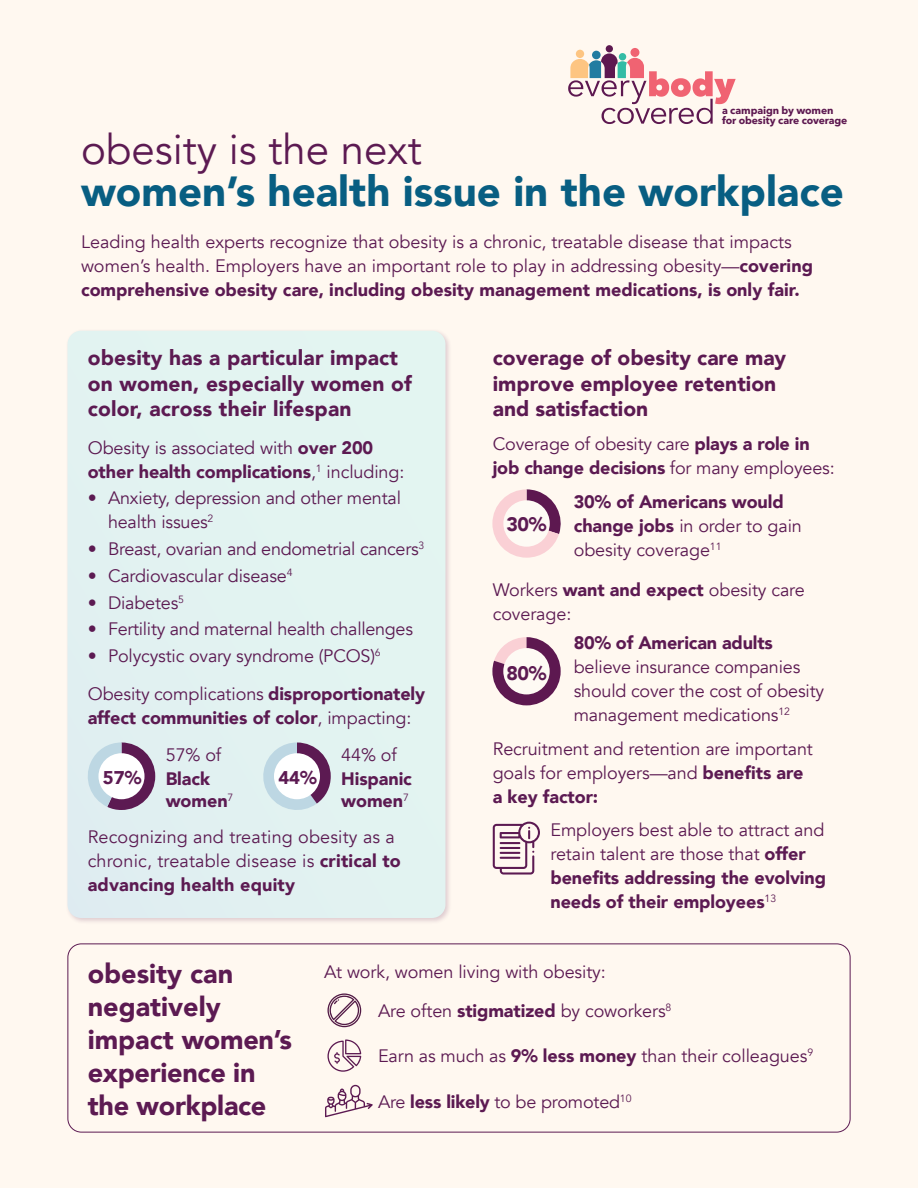
<style>
.page{position:relative;width:918px;height:1188px;background:#fff8f0}
.page>*{position:absolute;margin:0;border:0;box-sizing:border-box;transform-origin:0 0}
.t1{font:900 42px/42px "Avenir";color:#085e82}
.t2{font:900 27px/33px "Avenir";letter-spacing:-.01em;color:#5c1a52}
.t3{font:900 21px/25.5px "Avenir";letter-spacing:.01em;color:#5c1a52}
.body{font:900 19.5px "Avenir";color:#5c1a52}
.t4{font:900 18.45px "Avenir";color:#5c1a52}
.body-2{font:18px/24px "Avenir";letter-spacing:-.005em;color:#5c1a52}
.body-3{font:900 18px/24px "Avenir";letter-spacing:-.005em;color:#5c1a52}
.t5{font:700 10.35px/10.4px "Avenir Next";letter-spacing:-.01em;color:#5d1850}
.s1{font-weight:400;color:#5c1a52}
.s2{font-weight:900}
.s3{font-weight:400}
</style>
<div class="page">
<div style="left:65px;top:328px;width:387px;height:597px;background:#5c1a52;opacity:.2"></div>
<div style="left:68px;top:331px;width:378px;height:587px;background:#e2f3f1"></div>
<div style="left:592px;top:51px;width:9px;height:8px;background:#227ca1;border-radius:50%"></div>
<div style="left:630px;top:48px;width:9px;height:9px;background:#f06372;border-radius:50%"></div>
<div style="left:576px;top:50px;width:8px;height:8px;background:#fdc582;border-radius:50%"></div>
<svg style="left:568px;top:53px;width:168px;height:71px"></svg>
<div style="left:619px;top:53px;width:7px;height:7px;background:#33bca5;border-radius:50%"></div>
<div style="left:606px;top:45px;width:7px;height:7px;background:#5d1850;border-radius:50%"></div>
<svg style="left:83px;top:742px;width:72px;height:68px;background:#aba2b8"></svg>
<div style="left:98px;top:753px;width:47px;height:46px;background:#fff;border-radius:50%"></div>
<svg style="left:259px;top:743px;width:72px;height:72px;background:#b9bbca"></svg>
<div style="left:274px;top:753px;width:46px;height:46px;background:#fff;border-radius:50%"></div>
<div style="left:68px;top:944px;width:782px;height:188px;border:1px solid #5c1a52;border-radius:14px"></div>
<svg style="left:327px;top:1040px;width:34px;height:32px"></svg>
<svg style="left:325px;top:1085px;width:48px;height:32px"></svg>
<svg style="left:327px;top:993px;width:34px;height:34px"></svg>
<svg style="left:493px;top:822px;width:47px;height:53px"></svg>
<hr style="left:500px;top:842px;width:20px;height:2px;background:#5c1a52">
<hr style="left:500px;top:847px;width:20px;height:2px;background:#5c1a52">
<hr style="left:500px;top:852px;width:20px;height:2px;background:#5c1a52">
<hr style="left:500px;top:857px;width:20px;height:2px;background:#5c1a52">
<svg style="left:492px;top:489px;width:69px;height:69px"></svg>
<div style="left:503px;top:500px;width:47px;height:47px;background:#fefaf4;border-radius:50%"></div>
<svg style="left:492px;top:637px;width:69px;height:68px"></svg>
<div style="left:503px;top:648px;width:47px;height:46px;background:#fefaf4;border-radius:50%"></div>
<p class="t5" style="left:722px;top:105px;width:127px">a campaign by women for obesity care coverage</p>
<h1 class="t1" style="left:81px;top:127px;width:764px"><span class="s1">obesity is the next<br></span>women’s health issue in the workplace</h1>
<p class="body-2" style="left:81px;top:230px;width:734px">Leading health experts recognize that obesity is a chronic, treatable disease that impacts women’s health. Employers have an important role to play in addressing obesity—<span class="s2">covering comprehensive obesity care, including obesity management medications, is only fair.</span></p>
<h1 class="t3" style="left:88px;top:345px;width:326px">obesity has a particular impact on women, especially women of color, across their lifespan</h1>
<p class="body-2" style="left:88px;top:436px;width:318px">Obesity is associated with <span class="s2">over 200 other health complications</span>,<sup>1</sup> including:</p>
<p class="body-2" style="left:108px;top:487px;width:295px;text-indent:-20px">• Anxiety, depression and other mental health issues<sup>2</sup></p>
<p class="body-2" style="left:88px;top:537px;width:338px">• Breast, ovarian and endometrial cancers<sup>3</sup></p>
<p class="body-2" style="left:88px;top:564px;width:206px">• Cardiovascular disease<sup>4</sup></p>
<p class="body-2" style="left:88px;top:591px;width:98px">• Diabetes<sup>5</sup></p>
<p class="body-2" style="left:88px;top:617px;width:327px">• Fertility and maternal health challenges</p>
<p class="body-2" style="left:88px;top:644px;width:295px">• Polycystic ovary syndrome (PCOS)<sup>6</sup></p>
<p class="body-3" style="left:88px;top:681px;width:339px"><span class="s3">Obesity complications</span> disproportionately affect communities of color<span class="s3">, impacting:</span></p>
<p class="body-3" style="left:166px;top:742px;width:69px;line-height:23.2px"><span class="s3">57% of<br></span>Black women<sup>7</sup></p>
<p class="t4" style="left:103px;top:761px;width:40px">57%</p>
<p class="t4" style="left:278px;top:761px;width:40px">44%</p>
<p class="body-3" style="left:341px;top:742px;width:72px;line-height:23.2px"><span class="s3">44% of<br></span>Hispanic women<sup>7</sup></p>
<p class="body-2" style="left:88px;top:826px;width:315px">Recognizing and treating obesity as a chronic, treatable disease is <span class="s2">critical to advancing health equity</span></p>
<h1 class="t3" style="left:493px;top:345px;width:295px">coverage of obesity care may improve employee retention and satisfaction</h1>
<p class="body-2" style="left:493px;top:432px;width:344px">Coverage of obesity care <span class="s2">plays a role in job change decisions</span> for many employees:</p>
<p class="body" style="left:507px;top:508px;width:41px">30%</p>
<p class="body-3" style="left:574px;top:489px;width:230px">30% of Americans would change jobs <span class="s3">in order to gain obesity coverage</span><sup>11</sup></p>
<p class="body-2" style="left:493px;top:578px;width:314px">Workers <span class="s2">want and expect</span> obesity care coverage:</p>
<p class="body" style="left:507px;top:657px;width:41px">80%</p>
<p class="body-2" style="left:574px;top:631px;width:252px"><span class="s2">80% of American adults </span>believe insurance companies should cover the cost of obesity management medications<sup>12</sup></p>
<p class="body-2" style="left:493px;top:737px;width:322px">Recruitment and retention are important goals for employers—and <span class="s2">benefits are a key factor:</span></p>
<p class="body-3" style="left:550px;top:818px;width:277px"><span class="s3">Employers best able to attract and retain talent are those that</span> offer benefits addressing the evolving needs of their employees<sup>13</sup></p>
<h1 class="t2" style="left:88px;top:956px;width:206px">obesity can negatively impact women’s experience in the workplace</h1>
<h1 class="body-2" style="left:324px;top:960px;width:283px">At work, women living with obesity:</h1>
<p class="body-2" style="left:378px;top:999px;width:295px">Are often <span class="s2">stigmatized</span> by coworkers<sup>8</sup></p>
<p class="body-2" style="left:378px;top:1045px;width:437px">Earn as much as <span class="s2">9% less money</span> than their colleagues<sup>9</sup></p>
<p class="body-2" style="left:378px;top:1090px;width:255px">Are <span class="s2">less likely</span> to be promoted<sup>10</sup></p>
</div>
